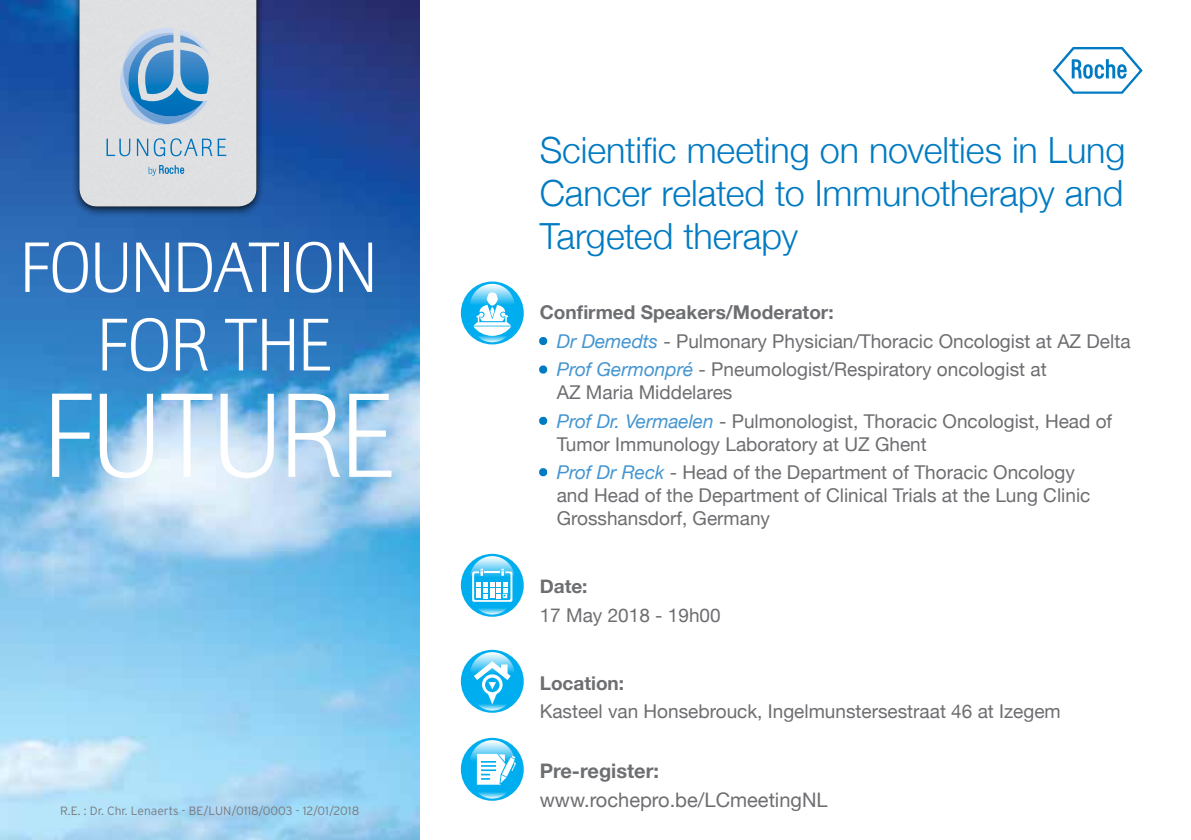
<style>
.page{position:relative;width:1191px;height:840px;background:#fff}
.page>*{position:absolute;margin:0;border:0;box-sizing:border-box;transform-origin:0 0}
.t1{font:300 117.6px "Imago";letter-spacing:-.005em;color:#fff;scale:.9 1}
.t2{font:300 73px "Imago";letter-spacing:-.005em;color:#fff;scale:.9 1}
.t3{font:300 69.8px "Imago";letter-spacing:-.015em;color:#fff;scale:.9 1}
.t4{font:300 36px/43.2px "Helvetica Neue";letter-spacing:-.005em;color:#007ac2;text-align:justify}
.t5{font:20px "Helvetica Neue";color:#6d6e71}
.t6{font:700 20px "Helvetica Neue";color:#6d6e71}
.t7{font:19px/22.8px "Helvetica Neue";color:#6d6e71}
.t8{font:700 19px "Helvetica Neue";color:#6d6e71}
.t9{font:300 12px "Interstate";color:#797a7d}
.s1{color:#007ac2}
.s2{font-style:italic;color:#4495d1}
</style>
<div class="page">
<div style="left:461px;top:737px;width:63px;height:63px;background:#00aeef;border-radius:50%"></div>
<svg style="left:512px;top:755px;width:4px;height:17px"></svg>
<img style="left:0;top:0;width:420px;height:839px">
<svg style="left:1052px;top:47px;width:90px;height:47px"></svg>
<div style="left:72px;top:0;width:193px;height:217px;background:#000;opacity:.75"></div>
<svg style="left:79px;top:0;width:177px;height:206px;background:#c3d0dc"></svg>
<svg style="left:539px;top:337px;width:9px;height:9px"></svg>
<svg style="left:539px;top:365px;width:9px;height:9px"></svg>
<svg style="left:539px;top:416px;width:9px;height:9px"></svg>
<svg style="left:539px;top:468px;width:9px;height:9px"></svg>
<div style="left:461px;top:281px;width:63px;height:63px;background:#00aeef;border-radius:50%"></div>
<svg style="left:461px;top:553px;width:63px;height:63px"></svg>
<div style="left:461px;top:649px;width:63px;height:63px;background:#00aeef;border-radius:50%"></div>
<svg style="left:470px;top:284px;width:44px;height:44px"></svg>
<svg style="left:470px;top:556px;width:44px;height:44px"></svg>
<svg style="left:470px;top:651px;width:44px;height:45px"></svg>
<svg style="left:470px;top:739px;width:44px;height:45px"></svg>
<svg style="left:475px;top:316px;width:34px;height:26px"></svg>
<svg style="left:475px;top:588px;width:34px;height:26px"></svg>
<svg style="left:475px;top:684px;width:34px;height:26px"></svg>
<svg style="left:475px;top:772px;width:34px;height:26px"></svg>
<svg style="left:473px;top:292px;width:38px;height:43px"></svg>
<svg style="left:474px;top:661px;width:37px;height:43px"></svg>
<svg style="left:472px;top:568px;width:40px;height:33px"></svg>
<h3 class="t3" style="left:20px;top:228px;width:398px">FOUNDATION</h3>
<h2 class="t2" style="left:97px;top:304px;width:262px">FOR THE</h2>
<h1 class="t1" style="left:43px;top:370px;width:391px">FUTURE</h1>
<p class="t9" style="left:60px;top:803px;width:300px">R.E. : Dr. Chr. Lenaerts - BE/LUN/0118/0003 - 12/01/2018</p>
<h3 class="t4" style="left:540px;top:125px;width:587px">Scientific meeting on novelties in Lung Cancer related to Immunotherapy and Targeted therapy</h3>
<p class="t8" style="left:540px;top:297px;width:295px">Confirmed Speakers/Moderator:</p>
<p class="t7" style="left:540px;top:330px;width:592px"><span class="s1">•</span> <span class="s2">Dr Demedts</span> - Pulmonary Physician/Thoracic Oncologist at AZ Delta</p>
<p class="t7" style="left:557px;top:359px;width:491px;text-indent:-17px"><span class="s1">•</span> <span class="s2">Prof Germonpré</span> - Pneumologist/Respiratory oncologist at<br>AZ Maria Middelares</p>
<p class="t7" style="left:557px;top:410px;width:557px;text-indent:-17px"><span class="s1">•</span> <span class="s2">Prof Dr. Vermaelen</span> - Pulmonologist, Thoracic Oncologist, Head of<br>Tumor Immunology Laboratory at UZ Ghent</p>
<p class="t7" style="left:557px;top:461px;width:535px;text-indent:-17px"><span class="s1">•</span> <span class="s2">Prof Dr Reck</span> - Head of the Department of Thoracic Oncology and Head of the Department of Clinical Trials at the Lung Clinic<br>Grosshansdorf, Germany</p>
<p class="t8" style="left:540px;top:571px;width:49px">Date:</p>
<p class="t7" style="left:540px;top:604px;width:182px">17 May 2018 - 19h00</p>
<p class="t8" style="left:540px;top:667px;width:86px">Location:</p>
<p class="t7" style="left:540px;top:701px;width:522px">Kasteel van Honsebrouck, Ingelmunstersestraat 46 at Izegem</p>
<p class="t6" style="left:540px;top:754px;width:121px">Pre-register:</p>
<p class="t5" style="left:540px;top:785px;width:289px">www.rochepro.be/LCmeetingNL</p>
</div>
